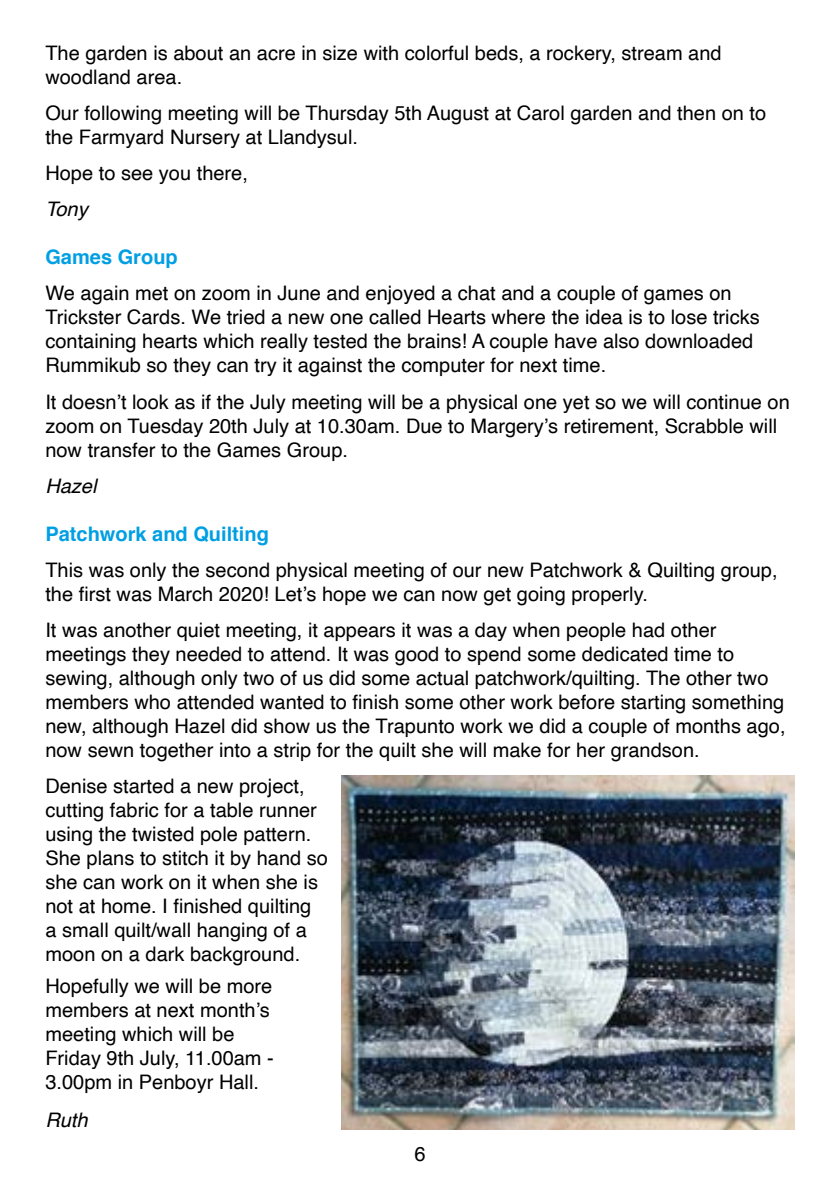
<style>
.page{position:relative;width:840px;height:1191px;background:#fff}
.page>*{position:absolute;margin:0;border:0;box-sizing:border-box;transform-origin:0 0}
.t1{font:20px/24px "Helvetica";color:#000}
.t2{font:700 20px "Helvetica";color:#009fe3}
.t3{font:italic 20px "Helvetica";color:#000}
</style>
<div class="page">
<img style="left:342px;top:775px;width:452px;height:354px">
<p class="t1" style="left:45px;top:42px;width:677px">The garden is about an acre in size with colorful beds, a rockery, stream and woodland area.</p>
<p class="t1" style="left:45px;top:102px;width:722px">Our following meeting will be Thursday 5th August at Carol garden and then on to the Farmyard Nursery at Llandysul.</p>
<p class="t1" style="left:45px;top:162px;width:204px">Hope to see you there,</p>
<p class="t3" style="left:45px;top:194px;width:44px">Tony</p>
<p class="t2" style="left:45px;top:241px;width:134px">Games Group</p>
<p class="t1" style="left:45px;top:282px;width:715px">We again met on zoom in June and enjoyed a chat and a couple of games on Trickster Cards. We tried a new one called Hearts where the idea is to lose tricks containing hearts which really tested the brains! A couple have also downloaded Rummikub so they can try it against the computer for next time.</p>
<p class="t1" style="left:45px;top:390px;width:745px">It doesn’t look as if the July meeting will be a physical one yet so we will continue on zoom on Tuesday 20th July at 10.30am. Due to Margery’s retirement, Scrabble will now transfer to the Games Group.</p>
<p class="t3" style="left:45px;top:470px;width:53px">Hazel</p>
<p class="t2" style="left:45px;top:517px;width:225px">Patchwork and Quilting</p>
<p class="t1" style="left:45px;top:558px;width:733px">This was only the second physical meeting of our new Patchwork &amp; Quilting group, the first was March 2020! Let’s hope we can now get going properly.</p>
<p class="t1" style="left:45px;top:618px;width:741px">It was another quiet meeting, it appears it was a day when people had other meetings they needed to attend. It was good to spend some dedicated time to sewing, although only two of us did some actual patchwork/quilting. The other two members who attended wanted to finish some other work before starting something new, although Hazel did show us the Trapunto work we did a couple of months ago, now sewn together into a strip for the quilt she will make for her grandson.</p>
<p class="t1" style="left:45px;top:774px;width:284px">Denise started a new project, cutting fabric for a table runner using the twisted pole pattern.<br>She plans to stitch it by hand so she can work on it when she is not at home. I finished quilting<br>a small quilt/wall hanging of a moon on a dark background.</p>
<p class="t1" style="left:45px;top:974px;width:230px">Hopefully we will be more members at next month’s meeting which will be<br>Friday 9th July, 11.00am -<br>3.00pm in Penboyr Hall.</p>
<p class="t3" style="left:45px;top:1104px;width:44px">Ruth</p>
<p class="t1" style="left:414px;top:1142px;width:13px">6</p>
</div>
